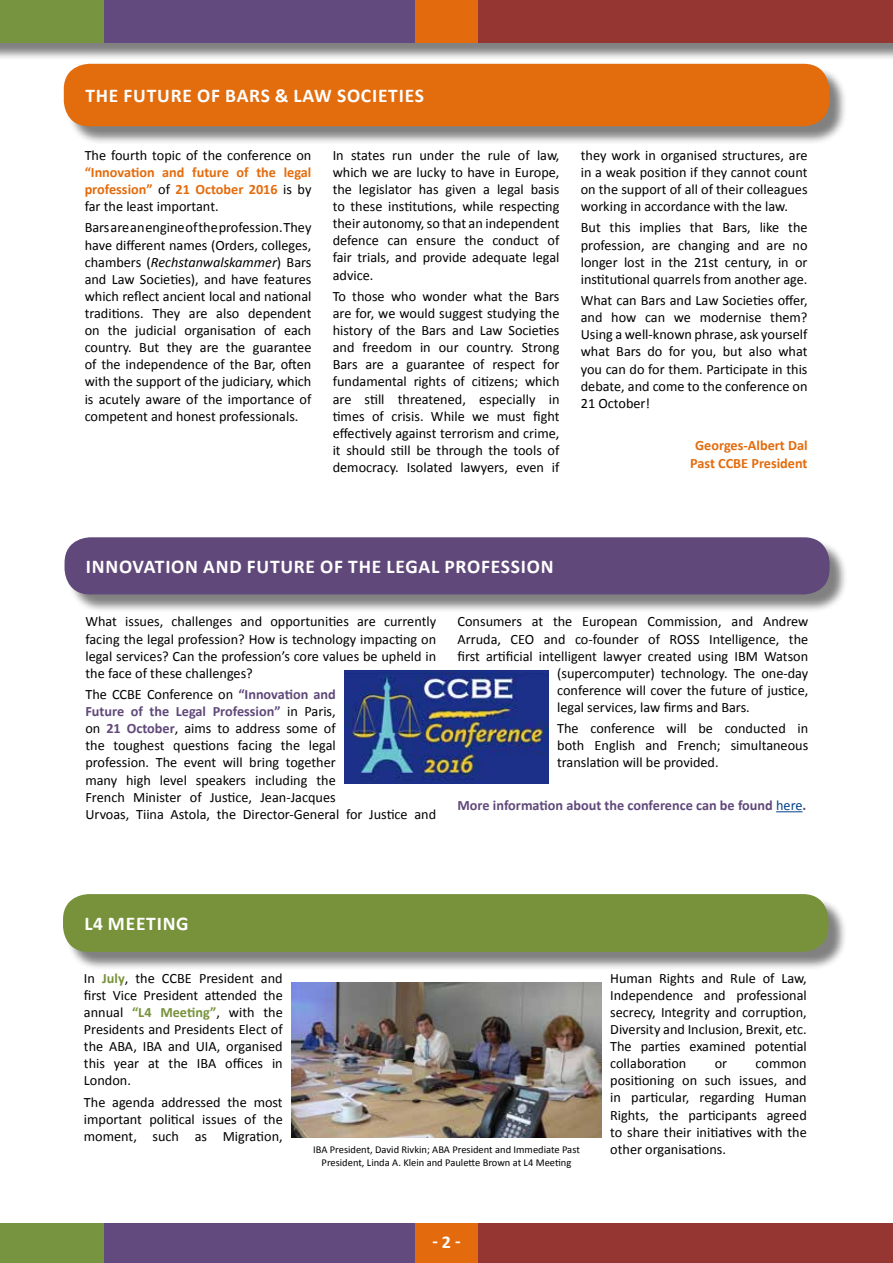
<style>
.page{position:relative;width:893px;height:1263px;background:#fff}
.page>*{position:absolute;margin:0;border:0;box-sizing:border-box;transform-origin:0 0}
.t1{font:700 19.5px "Calibri";letter-spacing:.04em;color:#fff}
.t2{font:700 18px "Calibri";color:#fff}
.t3{font:14.25px/17.1px "Calibri";color:#000;text-align:justify}
.t4{font:700 14.25px/17.1px "Calibri";color:#e36c0d;text-align:justify}
.t5{font:700 14.25px "Calibri";color:#60497a}
.t6{font:10.5px/12.6px "Calibri";color:#000;text-align:center}
.s1{font-weight:400;color:#000}
.s2{font-style:italic}
.s3{font-weight:700;color:#60497a}
.s4{font-weight:400;color:#004289}
.s5{font-weight:700;color:#77923b}
</style>
<div class="page">
<div style="left:478px;top:1223px;width:415px;height:40px;background:#953633"></div>
<div style="left:103px;top:1223px;width:312px;height:40px;background:#62497e"></div>
<div style="left:415px;top:1223px;width:63px;height:40px;background:#e46b0d"></div>
<div style="left:0;top:1223px;width:103px;height:40px;background:#779441"></div>
<div style="left:0;top:0;width:893px;height:61px;background:#000;opacity:.5"></div>
<div style="left:478px;top:0;width:415px;height:43px;background:#953633"></div>
<div style="left:103px;top:0;width:312px;height:43px;background:#62497e"></div>
<div style="left:415px;top:0;width:63px;height:43px;background:#e46b0d"></div>
<div style="left:0;top:0;width:103px;height:43px;background:#779441"></div>
<div style="left:65px;top:896px;width:782px;height:74px;background:#000;opacity:.5"></div>
<div style="left:63px;top:894px;width:765px;height:58px;background:#77923b;border-radius:26px"></div>
<div style="left:67px;top:540px;width:781px;height:73px;background:#000;opacity:.5"></div>
<div style="left:65px;top:537px;width:765px;height:57px;background:#60497a;border-radius:26px"></div>
<div style="left:66px;top:66px;width:782px;height:79px;background:#000;opacity:.5"></div>
<div style="left:64px;top:64px;width:765px;height:62px;background:#e36c0d;border-radius:26px"></div>
<img style="left:291px;top:983px;width:311px;height:154px">
<img style="left:344px;top:670px;width:205px;height:114px">
<svg style="left:776px;top:811px;width:27px;height:1px"></svg>
<h1 class="t1" style="left:85px;top:83px;width:340px">THE FUTURE OF BARS &amp; LAW SOCIETIES</h1>
<p class="t3" style="left:85px;top:147px;width:228px">The fourth topic of the conference on</p>
<p class="t4" style="left:85px;top:164px;width:228px">“Innovation and future of the legal profession” <span class="s1">of</span> 21 October 2016 <span class="s1">is by far the least important.</span></p>
<p class="t3" style="left:85px;top:219px;width:228px">Bars are an engine of the profession. They have different names (Orders, colleges, chambers (<span class="s2">Rechstanwalskammer</span>) Bars and Law Societies), and have features which reflect ancient local and national traditions. They are also dependent on the judicial organisation of each country. But they are the guarantee of the independence of the Bar, often with the support of the judiciary, which is acutely aware of the importance of competent and honest professionals.</p>
<p class="t3" style="left:333px;top:147px;width:228px">In states run under the rule of law, which we are lucky to have in Europe, the legislator has given a legal basis to these institutions, while respecting their autonomy, so that an independent defence can ensure the conduct of fair trials, and provide adequate legal advice.</p>
<p class="t3" style="left:333px;top:288px;width:228px">To those who wonder what the Bars are for, we would suggest studying the history of the Bars and Law Societies and freedom in our country. Strong Bars are a guarantee of respect for fundamental rights of citizens; which are still threatened, especially in times of crisis. While we must fight effectively against terrorism and crime, it should still be through the tools of democracy. Isolated lawyers, even if</p>
<p class="t3" style="left:581px;top:147px;width:228px">they work in organised structures, are in a weak position if they cannot count on the support of all of their colleagues working in accordance with the law.</p>
<p class="t3" style="left:581px;top:219px;width:228px">But this implies that Bars, like the profession, are changing and are no longer lost in the 21st century, in or institutional quarrels from another age.</p>
<p class="t3" style="left:581px;top:292px;width:228px">What can Bars and Law Societies offer, and how can we modernise them?<br>Using a well-known phrase, ask yourself what Bars do for you, but also what you can do for them. Participate in this debate, and come to the conference on 21 October!</p>
<p class="t4" style="left:690px;top:437px;width:119px;text-align:center">Georges-Albert Dal<br>Past CCBE President</p>
<h1 class="t1" style="left:86px;top:554px;width:469px">INNOVATION AND FUTURE OF THE LEGAL PROFESSION</h1>
<p class="t3" style="left:85px;top:613px;width:352px">What issues, challenges and opportunities are currently facing the legal profession? How is technology impacting on legal services? Can the profession’s core values be upheld in the face of these challenges?</p>
<p class="t3" style="left:85px;top:686px;width:352px;text-align:left">The CCBE Conference on <span class="s3">“Innovation and<br>Future of the Legal Profession”</span> in Paris,<br>on <span class="s3">21 October</span>, aims to address some of<br>the toughest questions facing the legal<br>profession. The event will bring together<br>many high level speakers including the<br>French Minister of Justice, Jean-Jacques<br>Urvoas, Tiina Astola, the Director-General for Justice and</p>
<p class="t3" style="left:457px;top:613px;width:352px">Consumers at the European Commission, and Andrew</p>
<p class="t3" style="left:457px;top:630px;width:352px">Arruda, CEO and co-founder of ROSS Intelligence, the</p>
<p class="t3" style="left:457px;top:647px;width:352px">first artificial intelligent lawyer created using IBM Watson</p>
<p class="t3" style="left:557px;top:664px;width:253px">(supercomputer) technology. The one-day</p>
<p class="t3" style="left:557px;top:682px;width:253px">conference will cover the future of justice,</p>
<p class="t3" style="left:557px;top:699px;width:194px">legal services, law firms and Bars.</p>
<p class="t3" style="left:557px;top:720px;width:253px">The conference will be conducted in both English and French; simultaneous translation will be provided.</p>
<p class="t5" style="left:457px;top:796px;width:350px">More information about the conference can be found <span class="s4">here</span>.</p>
<h1 class="t1" style="left:85px;top:911px;width:106px">L4 MEETING</h1>
<p class="t3" style="left:84px;top:969px;width:200px">In <span class="s5">July</span>, the CCBE President and first Vice President attended the annual <span class="s5">“L4 Meeting”</span>, with the Presidents and Presidents Elect of the ABA, IBA and UIA, organised this year at the IBA offices in London.</p>
<p class="t3" style="left:84px;top:1093px;width:200px">The agenda addressed the most important political issues of the moment, such as Migration,</p>
<p class="t6" style="left:313px;top:1144px;width:268px">IBA President, David Rivkin; ABA President and Immediate Past<br>President, Linda A. Klein and Paulette Brown at L4 Meeting</p>
<p class="t2" style="left:432px;top:1231px;width:30px">- 2 -</p>
<p class="t3" style="left:610px;top:969px;width:198px">Human Rights and Rule of Law, Independence and professional secrecy, Integrity and corruption, Diversity and Inclusion, Brexit, etc.<br>The parties examined potential collaboration</p>
<p class="t3" style="left:610px;top:1055px;width:198px;text-indent:145px">common positioning on such issues, and in particular, regarding Human Rights, the participants agreed to share their initiatives with the other organisations.</p>
<p class="t3" style="left:715px;top:1055px;width:14px">or</p>
</div>
